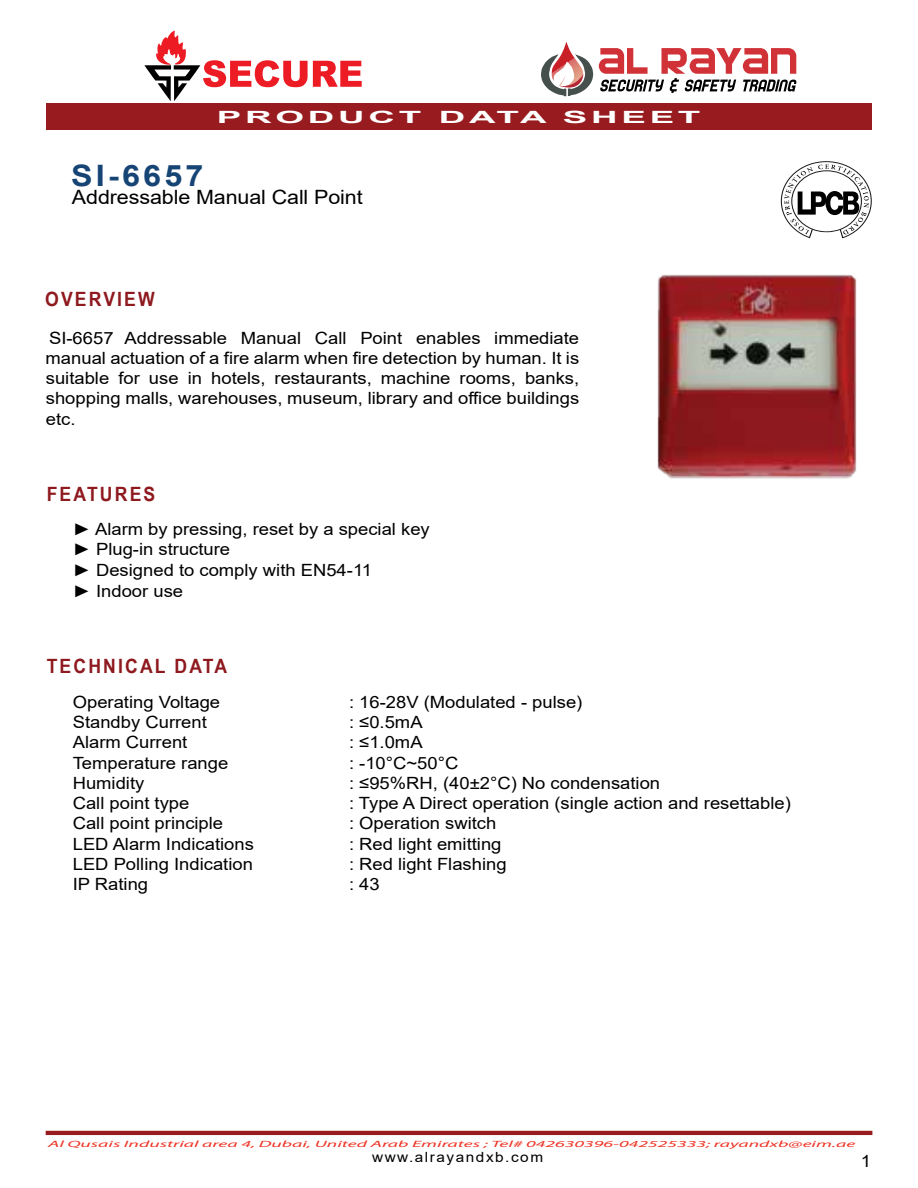
<style>
.page{position:relative;width:918px;height:1188px;background:#fff}
.page>*{position:absolute;margin:0;border:0;box-sizing:border-box;transform-origin:0 0}
.t1{font:700 29.55px "Arial";letter-spacing:.1em;color:#154475;scale:1.09 1}
.t2{font:700 19.65px "Arial Narrow";letter-spacing:.1em;color:#8e191e;scale:1.09 1}
.t3{font:19.65px "Arial";letter-spacing:-.005em;color:#000;scale:1.09 1}
.t4{font:16.95px/20.2px "Arial";color:#000;text-align:justify;scale:1.09 1}
.t5{font:700 16.95px "Arial";letter-spacing:.1em;color:#fff;scale:2.18 1}
.t6{font:14.1px "Arial";letter-spacing:.1em;color:#000;scale:1.09 1}
.t7{font:italic 9.15px "Myriad Pro";color:#ee3324;scale:2.15 1}
</style>
<div class="page">
<svg style="left:541px;top:42px;width:52px;height:54px"></svg>
<hr style="left:46px;top:1131px;width:826px;height:4px;background:#981c1f">
<svg style="left:144px;top:31px;width:218px;height:70px"></svg>
<svg style="left:599px;top:48px;width:198px;height:45px"></svg>
<div style="left:46px;top:103px;width:825px;height:27px;background:#981c1f"></div>
<img style="left:657px;top:274px;width:200px;height:205px">
<svg style="left:781px;top:161px;width:90px;height:78px"></svg>
<h1 class="t1" style="left:71px;top:155px;width:123px">SI-6657</h1>
<p class="t5" style="left:217px;top:105px;width:223px">PRODUCT DATA SHEET</p>
<p class="t3" style="left:72px;top:184px;width:268px">Addressable Manual Call Point</p>
<p class="t2" style="left:45px;top:284px;width:102px">OVERVIEW</p>
<p class="t4" style="left:46px;top:327px;width:491px">SI-6657 Addressable Manual Call Point enables immediate manual actuation of a fire alarm when fire detection by human. It is suitable for use in hotels, restaurants, machine rooms, banks, shopping malls, warehouses, museum, library and office buildings etc.</p>
<p class="t2" style="left:47px;top:479px;width:101px">FEATURES</p>
<p class="t4" style="left:73px;top:518px;width:329px;line-height:20.9px;text-align:left">► Alarm by pressing, reset by a special key ► Plug-in structure<br>► Designed to comply with EN54-11<br>► Indoor use</p>
<p class="t2" style="left:47px;top:651px;width:167px">TECHNICAL DATA</p>
<p class="t4" style="left:73px;top:692px;width:137px">Operating Voltage</p>
<p class="t4" style="left:349px;top:692px;width:216px">: 16-28V (Modulated - pulse)</p>
<p class="t4" style="left:73px;top:712px;width:125px">Standby Current</p>
<p class="t4" style="left:349px;top:712px;width:69px">: ≤0.5mA</p>
<p class="t4" style="left:73px;top:732px;width:107px">Alarm Current</p>
<p class="t4" style="left:349px;top:732px;width:69px">: ≤1.0mA</p>
<p class="t4" style="left:73px;top:753px;width:144px">Temperature range</p>
<p class="t4" style="left:349px;top:753px;width:102px">: -10°C~50°C</p>
<p class="t4" style="left:73px;top:773px;width:67px">Humidity</p>
<p class="t4" style="left:349px;top:773px;width:287px">: ≤95%RH, (40±2°C) No condensation</p>
<p class="t4" style="left:73px;top:793px;width:109px">Call point type</p>
<p class="t4" style="left:349px;top:793px;width:407px">: Type A Direct operation (single action and resettable)</p>
<p class="t4" style="left:73px;top:813px;width:140px">Call point principle</p>
<p class="t4" style="left:349px;top:813px;width:137px">: Operation switch</p>
<p class="t4" style="left:73px;top:834px;width:168px">LED Alarm Indications</p>
<p class="t4" style="left:349px;top:834px;width:141px">: Red light emitting</p>
<p class="t4" style="left:73px;top:854px;width:167px">LED Polling Indication</p>
<p class="t4" style="left:349px;top:854px;width:146px">: Red light Flashing</p>
<p class="t4" style="left:73px;top:874px;width:71px">IP Rating</p>
<p class="t4" style="left:349px;top:874px;width:30px">: 43</p>
<p class="t7" style="left:48px;top:1138px;width:377px">Al Qusais Industrial area 4, Dubai, United Arab Emirates ; Tel# 042630396-042525333; rayandxb@eim.ae</p>
<p class="t6" style="left:372px;top:1148px;width:158px">www.alrayandxb.com</p>
<p class="t4" style="left:861px;top:1151px;width:11px">1</p>
</div>
